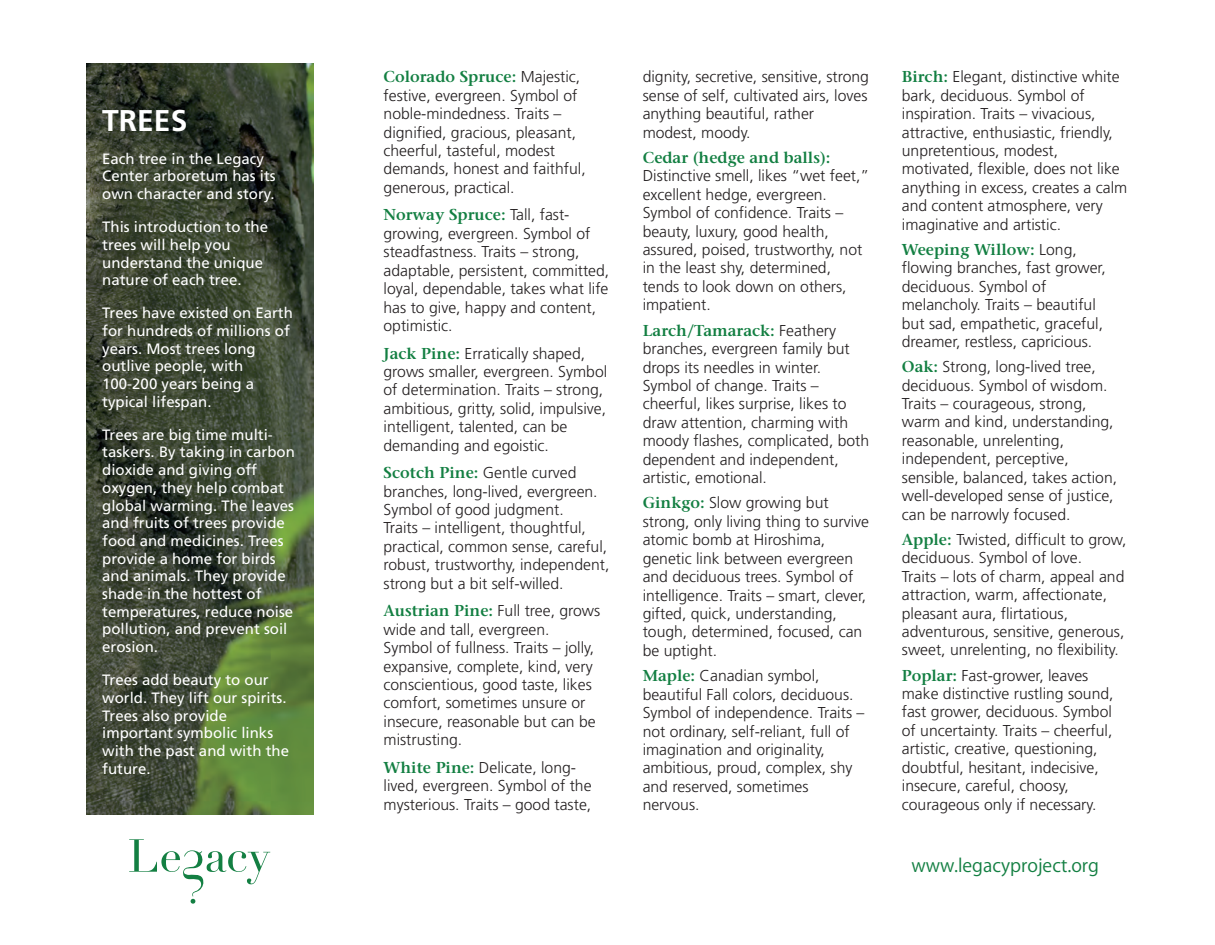
<style>
.page{position:relative;width:1215px;height:945px;background:#fff}
.page>*{position:absolute;margin:0;border:0;box-sizing:border-box;transform-origin:0 0}
.t1{font:700 30px "Frutiger LT Std";color:#fff}
.t2{font:18px "Koz Go Pro";color:#137f42}
.t3{font:300 15.75px/18.5px "Frutiger LT Std";color:#231f20}
.t4{font:600 15.75px "Stone Serif";color:#137f42}
.t5{font:15px/17.7px "Frutiger LT Std";color:#fff}
.s1{font-family:"Frutiger LT Std";font-weight:300;color:#231f20}
.s2{font-family:"Stone Serif";font-weight:600;color:#137f42}
</style>
<div class="page">
<img style="left:86px;top:64px;width:227px;height:751px">
<svg style="left:129px;top:839px;width:141px;height:65px"></svg>
<h1 class="t1" style="left:102px;top:108px;width:87px">TREES</h1>
<p class="t5" style="left:102px;top:151px;width:175px">Each tree in the Legacy<br>Center arboretum has its own character and story.</p>
<p class="t5" style="left:102px;top:220px;width:167px">This introduction to the trees will help you understand the unique nature of each tree.</p>
<p class="t5" style="left:102px;top:306px;width:192px">Trees have existed on Earth for hundreds of millions of years. Most trees long outlive people, with<br>100-200 years being a typical lifespan.</p>
<p class="t5" style="left:102px;top:427px;width:194px">Trees are big time multi&shy;taskers. By taking in carbon dioxide and giving off oxygen, they help combat global warming. The leaves and fruits of trees provide food and medicines. Trees provide a home for birds and animals. They provide shade in the hottest of temperatures, reduce noise pollution, and prevent soil erosion.</p>
<p class="t5" style="left:102px;top:673px;width:188px">Trees add beauty to our world. They lift our spirits.<br>Trees also provide important symbolic links with the past and with the future.</p>
<p class="t4" style="left:384px;top:70px;width:198px">Colorado Spruce: <span class="s1">Majestic,</span></p>
<p class="t3" style="left:384px;top:88px;width:204px">festive, evergreen. Symbol of noble-mindedness. Traits – dignified, gracious, pleasant, cheerful, tasteful, modest demands, honest and faithful, generous, practical.</p>
<p class="t3" style="left:384px;top:226px;width:227px">growing, evergreen. Symbol of steadfastness. Traits – strong, adaptable, persistent, committed, loyal, dependable, takes what life has to give, happy and content, optimistic.</p>
<p class="t3" style="left:384px;top:364px;width:225px">grows smaller, evergreen. Symbol of determination. Traits – strong, ambitious, gritty, solid, impulsive, intelligent, talented, can be demanding and egoistic.</p>
<p class="t3" style="left:384px;top:483px;width:227px">branches, long-lived, evergreen.<br>Symbol of good judgment.<br>Traits – intelligent, thoughtful, practical, common sense, careful, robust, trustworthy, independent, strong but a bit self-willed.</p>
<p class="t3" style="left:384px;top:622px;width:214px">wide and tall, evergreen.<br>Symbol of fullness. Traits – jolly, expansive, complete, kind, very conscientious, good taste, likes comfort, sometimes unsure or insecure, reasonable but can be mistrusting.</p>
<p class="t3" style="left:384px;top:778px;width:209px">lived, evergreen. Symbol of the mysterious. Traits – good taste,</p>
<p class="t4" style="left:384px;top:209px;width:187px">Norway Spruce: <span class="s1">Tall, fast-</span></p>
<p class="t3" style="left:384px;top:345px;width:203px"><span class="s2">Jack Pine:</span> Erratically shaped,</p>
<p class="t3" style="left:384px;top:465px;width:194px"><span class="s2">Scotch Pine:</span> Gentle curved</p>
<p class="t3" style="left:384px;top:603px;width:218px"><span class="s2">Austrian Pine:</span> Full tree, grows</p>
<p class="t3" style="left:384px;top:760px;width:194px"><span class="s2">White Pine:</span> Delicate, long-</p>
<p class="t3" style="left:643px;top:69px;width:228px">dignity, secretive, sensitive, strong sense of self, cultivated airs, loves anything beautiful, rather modest, moody.</p>
<p class="t3" style="left:643px;top:168px;width:228px">Distinctive smell, likes “wet feet,” excellent hedge, evergreen.<br>Symbol of confidence. Traits – beauty, luxury, good health, assured, poised, trustworthy, not in the least shy, determined, tends to look down on others, impatient.</p>
<p class="t4" style="left:643px;top:324px;width:195px">Larch/Tamarack: <span class="s1">Feathery</span></p>
<p class="t3" style="left:643px;top:341px;width:228px">branches, evergreen family but drops its needles in winter.<br>Symbol of change. Traits – cheerful, likes surprise, likes to draw attention, charming with moody flashes, complicated, both dependent and independent, artistic, emotional.</p>
<p class="t3" style="left:643px;top:495px;width:228px"><span class="s2">Ginkgo:</span> Slow growing but strong, only living thing to survive atomic bomb at Hiroshima, genetic link between evergreen and deciduous trees. Symbol of intelligence. Traits – smart, clever, gifted, quick, understanding, tough, determined, focused, can be uptight.</p>
<p class="t3" style="left:643px;top:668px;width:223px"><span class="s2">Maple:</span> Canadian symbol, beautiful Fall colors, deciduous.<br>Symbol of independence. Traits – not ordinary, self-reliant, full of imagination and originality, ambitious, proud, complex, shy and reserved, sometimes nervous.</p>
<p class="t4" style="left:643px;top:151px;width:189px">Cedar (hedge and balls):</p>
<p class="t3" style="left:902px;top:69px;width:219px"><span class="s2">Birch:</span> Elegant, distinctive white</p>
<p class="t3" style="left:902px;top:88px;width:227px">bark, deciduous. Symbol of inspiration. Traits – vivacious, attractive, enthusiastic, friendly, unpretentious, modest, motivated, flexible, does not like anything in excess, creates a calm and content atmosphere, very imaginative and artistic.</p>
<p class="t3" style="left:902px;top:260px;width:205px">flowing branches, fast grower, deciduous. Symbol of melancholy. Traits – beautiful but sad, empathetic, graceful, dreamer, restless, capricious.</p>
<p class="t3" style="left:902px;top:377px;width:217px">deciduous. Symbol of wisdom.<br>Traits – courageous, strong, warm and kind, understanding, reasonable, unrelenting, independent, perceptive, sensible, balanced, takes action, well-developed sense of justice, can be narrowly focused.</p>
<p class="t3" style="left:902px;top:550px;width:224px">deciduous. Symbol of love.<br>Traits – lots of charm, appeal and attraction, warm, affectionate, pleasant aura, flirtatious, adventurous, sensitive, generous, sweet, unrelenting, no flexibility.</p>
<p class="t3" style="left:902px;top:686px;width:213px">make distinctive rustling sound, fast grower, deciduous. Symbol of uncertainty. Traits – cheerful, artistic, creative, questioning, doubtful, hesitant, indecisive, insecure, careful, choosy, courageous only if necessary.</p>
<p class="t4" style="left:902px;top:243px;width:177px">Weeping Willow: <span class="s1">Long,</span></p>
<p class="t3" style="left:902px;top:359px;width:196px"><span class="s2">Oak:</span> Strong, long-lived tree,</p>
<p class="t3" style="left:902px;top:532px;width:226px"><span class="s2">Apple:</span> Twisted, difficult to grow,</p>
<p class="t3" style="left:902px;top:667px;width:188px"><span class="s2">Poplar:</span> Fast-grower, leaves</p>
<p class="t2" style="left:911px;top:856px;width:189px">www.legacyproject.org</p>
</div>
